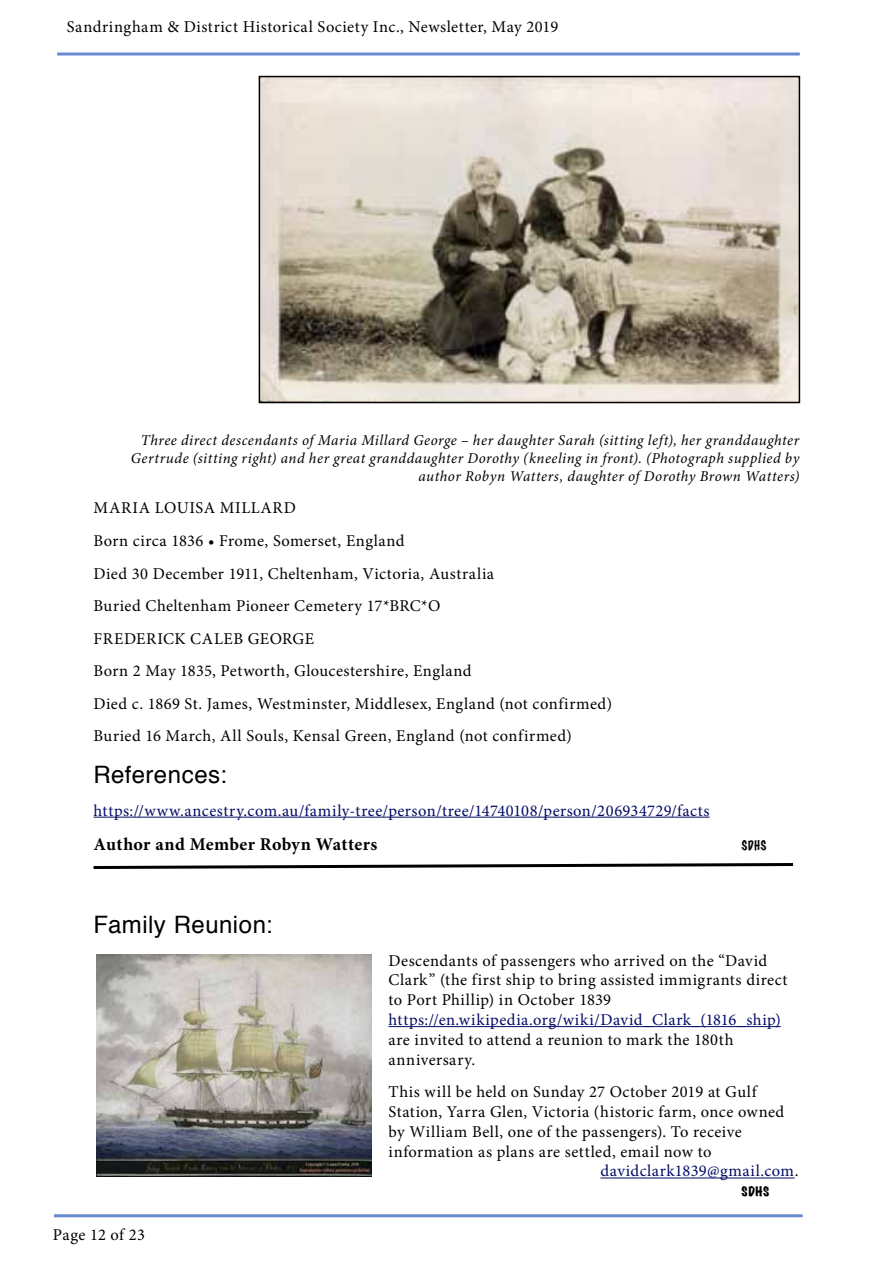
<style>
.page{position:relative;width:893px;height:1263px;background:#fff}
.page>*{position:absolute;margin:0;border:0;box-sizing:border-box;transform-origin:0 0}
.t1{font:24px "Helvetica";letter-spacing:.02em;color:#000}
.t2{font:700 18px "Minion Pro";letter-spacing:.015em;color:#000}
.t3{font:16.5px/32.5px "Minion Pro";letter-spacing:.03em;color:#000}
.t4{font:16.5px "Minion Pro";letter-spacing:.03em;color:#040b64}
.t5{font:italic 15px/18px "Minion Pro";letter-spacing:.03em;color:#000;text-align:right}
.t6{font:100 12px "Marker Felt";color:#000}
.t7{font:expanded 12px "Marker Felt";color:#000}
.s1{color:#000}
</style>
<div class="page">
<hr style="left:57px;top:53px;width:743px;height:3px;background:#688ad0">
<hr style="left:54px;top:1214px;width:749px;height:3px;background:#688ad0">
<hr style="left:94px;top:817px;width:616px;height:1px;background:#040b64">
<hr style="left:389px;top:1026px;width:392px;height:1px;background:#040b64">
<hr style="left:600px;top:1177px;width:195px;height:1px;background:#040b64">
<img style="left:96px;top:955px;width:276px;height:222px">
<img style="left:262px;top:79px;width:535px;height:321px">
<div style="left:259px;top:76px;width:541px;height:327px;border:2px solid #000"></div>
<svg style="left:93px;top:863px;width:701px;height:6px"></svg>
<p class="t3" style="left:67px;top:11px;width:493px">Sandringham &amp; District Historical Society Inc., Newsletter, May 2019</p>
<p class="t5" style="left:131px;top:431px;width:670px">Three direct descendants of Maria Millard George – her daughter Sarah (sitting left), her granddaughter<br>Gertrude (sitting right) and her great granddaughter Dorothy (kneeling in front). (Photograph supplied by author Robyn Watters, daughter of Dorothy Brown Watters)</p>
<p class="t3" style="left:94px;top:492px;width:520px">MARIA LOUISA MILLARD<br>Born circa 1836 • Frome, Somerset, England<br>Died 30 December 1911, Cheltenham, Victoria, Australia<br>Buried Cheltenham Pioneer Cemetery 17*BRC*O<br>FREDERICK CALEB GEORGE<br>Born 2 May 1835, Petworth, Gloucestershire, England<br>Died c. 1869 St. James, Westminster, Middlesex, England (not confirmed)<br>Buried 16 March, All Souls, Kensal Green, England (not confirmed)</p>
<h1 class="t1" style="left:94px;top:764px;width:135px">References:</h1>
<p class="t4" style="left:94px;top:799px;width:617px">https://www.ancestry.com.au/family-tree/person/tree/14740108/person/206934729/facts</p>
<p class="t2" style="left:94px;top:831px;width:285px">Author and Member Robyn Watters</p>
<p class="t6" style="left:742px;top:839px;width:26px">SDHS</p>
<h1 class="t1" style="left:94px;top:914px;width:180px">Family Reunion:</h1>
<p class="t3" style="left:53px;top:1219px;width:94px">Page 12 of 23</p>
<p class="t3" style="left:389px;top:950px;width:400px;line-height:19.8px">Descendants of passengers who arrived on the “David<br>Clark” (the first ship to bring assisted immigrants direct to Port Phillip) in October 1839</p>
<p class="t4" style="left:389px;top:1009px;width:394px">https://en.wikipedia.org/wiki/David_Clark_(1816_ship)</p>
<p class="t3" style="left:389px;top:1030px;width:347px;line-height:19.8px">are invited to attend a reunion to mark the 180th anniversary.</p>
<p class="t3" style="left:389px;top:1076px;width:370px">This will be held on Sunday 27 October 2019 at Gulf</p>
<p class="t3" style="left:389px;top:1095px;width:397px">Station, Yarra Glen, Victoria (historic farm, once owned</p>
<p class="t3" style="left:389px;top:1115px;width:355px">by William Bell, one of the passengers). To receive</p>
<p class="t3" style="left:389px;top:1135px;width:324px">information as plans are settled, email now to</p>
<p class="t4" style="left:600px;top:1160px;width:199px">davidclark1839@gmail.com<span class="s1">.</span></p>
<p class="t7" style="left:742px;top:1185px;width:29px">SDHS</p>
</div>
